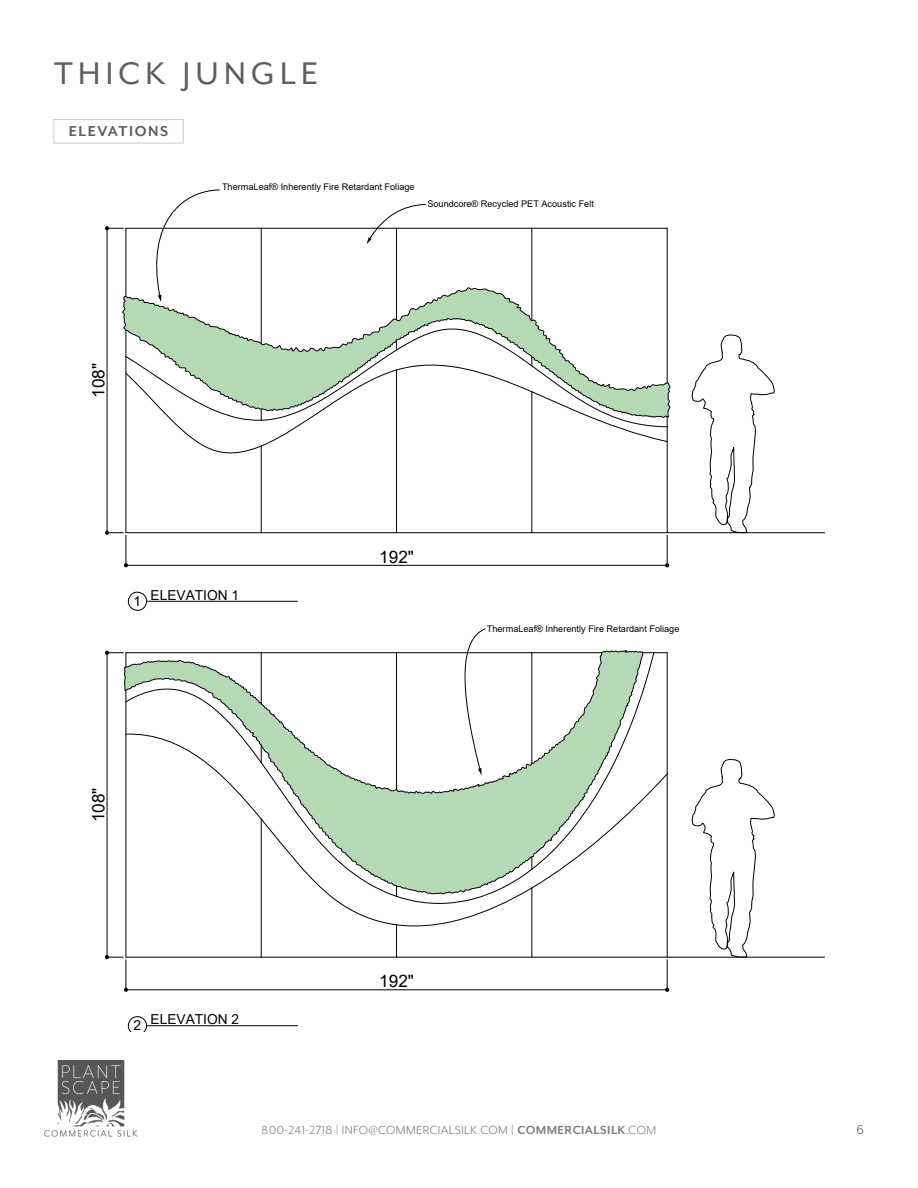
<style>
.page{position:relative;width:918px;height:1188px;background:#fff}
.page>*{position:absolute;margin:0;border:0;box-sizing:border-box;transform-origin:0 0}
.t1{font:36px "Mr Eaves XL Mod OT";letter-spacing:.15em;color:#5f5e5e}
.t2{font:17.25px "Arial";color:#000}
.Label_Box{font:700 16.5px "Mr Eaves XL Mod OT";letter-spacing:.1em;color:#5f5e5e}
.t3{font:15px "Mr Eaves XL Mod OT";color:#5f5e5e}
.t4{font:13.8px "Arial";color:#000}
.t5{font:13.5px "Mr Eaves XL Mod OT";letter-spacing:.03em;color:#5f5e5e}
.t6{font:9.15px "Arial";color:#000}
.s1{font-weight:700}
</style>
<div class="page">
<svg style="left:127px;top:591px;width:21px;height:20px"></svg>
<svg style="left:127px;top:1016px;width:21px;height:15px"></svg>
<hr style="left:147px;top:601px;width:151px;height:1px;background:#000">
<hr style="left:147px;top:1025px;width:151px;height:1px;background:#000">
<hr style="left:532px;top:888px;width:1px;height:69px;background:#000">
<hr style="left:126px;top:734px;width:1px;height:223px;background:#000">
<hr style="left:667px;top:774px;width:1px;height:183px;background:#000">
<hr style="left:261px;top:957px;width:136px;height:1px;background:#000">
<hr style="left:532px;top:392px;width:1px;height:141px;background:#000">
<hr style="left:126px;top:957px;width:135px;height:1px;background:#000">
<hr style="left:532px;top:957px;width:135px;height:1px;background:#000">
<hr style="left:396px;top:925px;width:1px;height:32px;background:#000">
<hr style="left:397px;top:957px;width:135px;height:1px;background:#000">
<hr style="left:261px;top:532px;width:136px;height:1px;background:#000">
<hr style="left:396px;top:370px;width:1px;height:163px;background:#000">
<hr style="left:126px;top:373px;width:1px;height:160px;background:#000">
<hr style="left:126px;top:532px;width:135px;height:1px;background:#000">
<hr style="left:261px;top:446px;width:1px;height:87px;background:#000">
<hr style="left:532px;top:532px;width:135px;height:1px;background:#000">
<hr style="left:667px;top:442px;width:1px;height:91px;background:#000">
<hr style="left:261px;top:819px;width:1px;height:138px;background:#000">
<hr style="left:397px;top:532px;width:135px;height:1px;background:#000">
<svg style="left:692px;top:759px;width:83px;height:198px"></svg>
<svg style="left:692px;top:335px;width:83px;height:197px"></svg>
<hr style="left:667px;top:532px;width:158px;height:1px;background:#000">
<hr style="left:667px;top:957px;width:158px;height:1px;background:#000">
<svg style="left:105px;top:629px;width:563px;height:301px"></svg>
<svg style="left:105px;top:955px;width:18px;height:4px"></svg>
<hr style="left:107px;top:653px;width:1px;height:304px;background:#000">
<svg style="left:124px;top:988px;width:4px;height:4px"></svg>
<svg style="left:665px;top:988px;width:4px;height:4px"></svg>
<hr style="left:126px;top:960px;width:1px;height:30px;background:#000">
<hr style="left:667px;top:960px;width:1px;height:30px;background:#000">
<hr style="left:126px;top:990px;width:541px;height:1px;background:#000">
<svg style="left:124px;top:563px;width:4px;height:4px"></svg>
<svg style="left:665px;top:563px;width:4px;height:4px"></svg>
<hr style="left:126px;top:535px;width:1px;height:30px;background:#000">
<hr style="left:667px;top:535px;width:1px;height:30px;background:#000">
<hr style="left:126px;top:565px;width:541px;height:1px;background:#000">
<svg style="left:105px;top:190px;width:563px;height:265px"></svg>
<svg style="left:105px;top:531px;width:18px;height:4px"></svg>
<hr style="left:107px;top:228px;width:1px;height:305px;background:#000">
<div style="left:53px;top:119px;width:131px;height:24px;border:1px solid #cecbcc"></div>
<img style="left:44px;top:1061px;width:94px;height:76px">
<p class="t1" style="left:54px;top:55px;width:266px">THICK JUNGLE</p>
<p class="Label_Box" style="left:69px;top:123px;width:101px">ELEVATIONS</p>
<p class="t6" style="left:222px;top:180px;width:194px">ThermaLeaf® Inherently Fire Retardant Foliage</p>
<p class="t6" style="left:427px;top:198px;width:168px">Soundcore® Recycled PET Acoustic Felt</p>
<p class="t2" style="left:86px;top:398px;width:36px;rotate:-90deg">108"</p>
<p class="t4" style="left:133px;top:585px;width:107px">1 ELEVATION 1</p>
<p class="t2" style="left:379px;top:545px;width:36px">192"</p>
<p class="t6" style="left:487px;top:622px;width:194px">ThermaLeaf® Inherently Fire Retardant Foliage</p>
<p class="t2" style="left:86px;top:822px;width:36px;rotate:-90deg">108"</p>
<p class="t4" style="left:133px;top:1016px;width:9px">2</p>
<p class="t4" style="left:151px;top:1010px;width:90px">ELEVATION 2</p>
<p class="t2" style="left:379px;top:969px;width:36px">192"</p>
<h3 class="t5" style="left:262px;top:1123px;width:396px">800-241-2718 | INFO@COMMERCIALSILK.COM | <span class="s1">COMMERCIALSILK</span>.COM</h3>
<h3 class="t3" style="left:857px;top:1122px;width:9px">6</h3>
</div>
